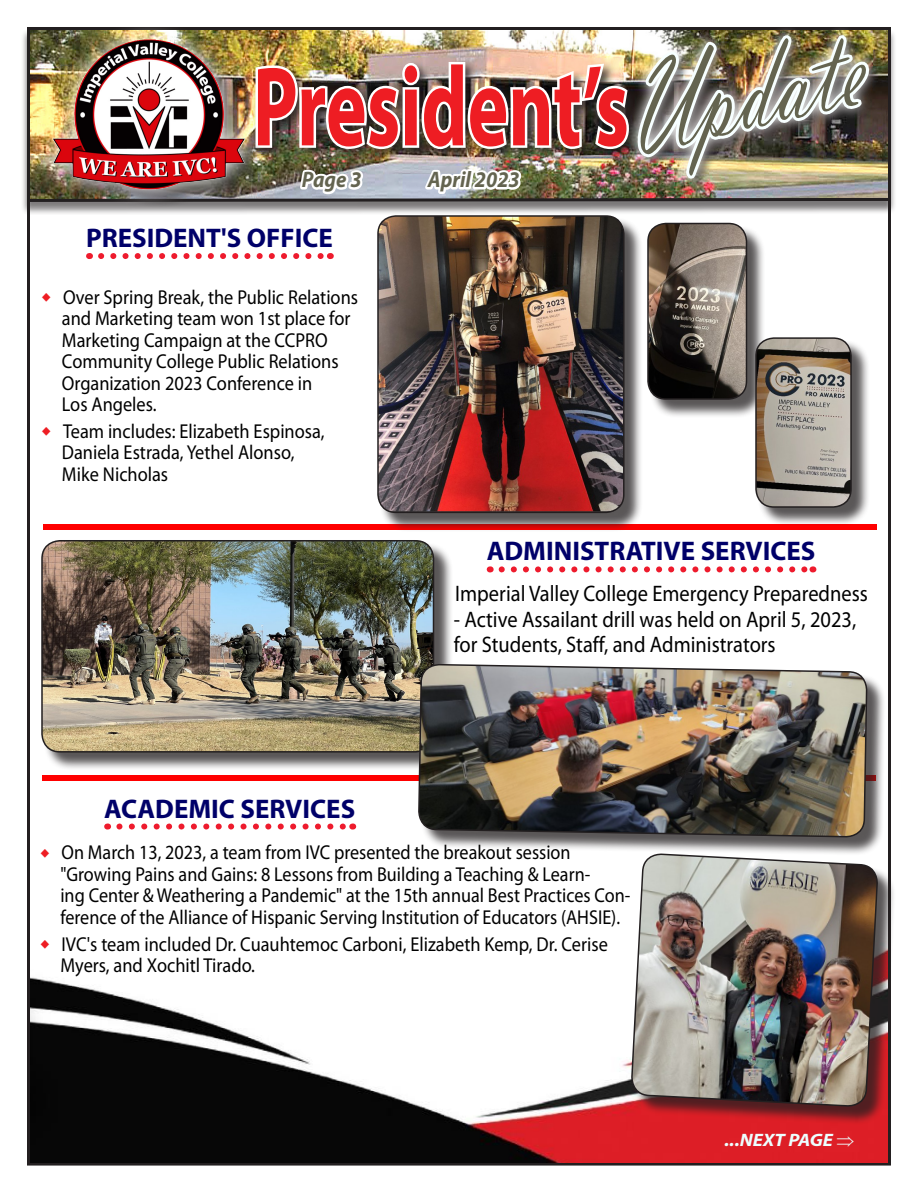
<style>
.page{position:relative;width:918px;height:1188px;background:#fff}
.page>*{position:absolute;margin:0;border:0;box-sizing:border-box;transform-origin:0 0}
.t1{font:136.65px "Vladimir Script";color:#646450;scale:.75 1}
.t2{font:700 114px "Myriad Pro";color:#ee1d23;scale:.68 1}
.t3{font:700 27px "Myriad Pro";color:#000069}
.t4{font:22.5px/25.5px "Myriad Pro";color:#000;scale:.91 1}
.t5{font:italic 700 22.5px "Myriad Pro";color:#646450;scale:.92 1}
.t6{font:20.1px/21.5px "Myriad Pro";color:#000;scale:.91 1}
.t7{font:20.1px/21.5px "Myriad Pro";color:#000;scale:.9 1}
.t8{font:italic 700 18px "Myriad Pro";color:#edffff;scale:1.09 1}
</style>
<div class="page">
<img style="left:30px;top:977px;width:857px;height:186px">
<svg style="left:101px;top:253px;width:223px;height:6px"></svg>
<svg style="left:119px;top:824px;width:227px;height:6px"></svg>
<div style="left:44px;top:524px;width:833px;height:6px;background:#f00"></div>
<div style="left:42px;top:776px;width:834px;height:5px;background:#f00"></div>
<div style="left:21px;top:28px;width:876px;height:187px;background:#231f20;opacity:.6"></div>
<svg style="left:25px;top:27px;width:867px;height:176px;background:#625d56"></svg>
<svg style="left:603px;top:27px;width:294px;height:174px;background:#736d64"></svg>
<img style="left:258px;top:27px;width:622px;height:171px">
<div style="left:55px;top:42px;width:207px;height:166px;background:#231f20;opacity:.75"></div>
<img style="left:33px;top:27px;width:225px;height:180px">
<img style="left:53px;top:40px;width:91px;height:109px">
<div style="left:380px;top:217px;width:263px;height:315px;background:#231f20;opacity:.75"></div>
<img style="left:378px;top:217px;width:246px;height:295px">
<div style="left:377px;top:215px;width:248px;height:298px;border:2px solid #231f20;border-radius:18px"></div>
<div style="left:650px;top:225px;width:116px;height:193px;background:#231f20;opacity:.75"></div>
<img style="left:648px;top:224px;width:98px;height:175px">
<div style="left:647px;top:223px;width:100px;height:177px;border:2px solid #231f20;border-radius:18px"></div>
<div style="left:758px;top:340px;width:112px;height:186px;background:#231f20;opacity:.75"></div>
<img style="left:756px;top:338px;width:95px;height:169px">
<div style="left:755px;top:337px;width:97px;height:171px;border:2px solid #231f20;border-radius:18px"></div>
<div style="left:44px;top:542px;width:409px;height:229px;background:#231f20;opacity:.75"></div>
<img style="left:42px;top:541px;width:375px;height:211px">
<div style="left:41px;top:540px;width:393px;height:213px;border:2px solid #231f20;border-radius:18px"></div>
<div style="left:421px;top:666px;width:465px;height:190px;background:#231f20;opacity:.75"></div>
<img style="left:417px;top:518px;width:451px;height:465px">
<div style="left:634px;top:856px;width:263px;height:269px;background:#231f20;opacity:.75"></div>
<img style="left:630px;top:826px;width:249px;height:308px">
<svg style="left:430px;top:588px;width:10px;height:11px"></svg>
<h1 class="t1" style="left:603px;top:37px;width:328px;rotate:-13deg">Update</h1>
<h2 class="t2" style="left:253px;top:33px;width:555px">President’s</h2>
<p class="t5" style="left:302px;top:165px;width:66px">Page 3</p>
<p class="t5" style="left:428px;top:165px;width:101px">April 2023</p>
<h3 class="t3" style="left:86px;top:220px;width:248px">PRESIDENT'S OFFICE</h3>
<p class="t6" style="left:62px;top:286px;width:327px">Over Spring Break, the Public Relations and Marketing team won 1st place for<br>Marketing Campaign at the CCPRO<br>Community College Public Relations<br>Organization 2023 Conference in<br>Los Angeles.</p>
<p class="t6" style="left:62px;top:420px;width:290px">Team includes: Elizabeth Espinosa,<br>Daniela Estrada, Yethel Alonso,<br>Mike Nicholas</p>
<h3 class="t3" style="left:104px;top:791px;width:253px">ACADEMIC SERVICES</h3>
<h3 class="t3" style="left:487px;top:534px;width:330px">ADMINISTRATIVE SERVICES</h3>
<p class="t4" style="left:455px;top:581px;width:455px">Imperial Valley College Emergency Preparedness</p>
<p class="t4" style="left:454px;top:606px;width:444px">- Active Assailant drill was held on April 5, 2023, for Students, Staff, and Administrators</p>
<p class="t7" style="left:60px;top:842px;width:635px">On March 13, 2023, a team from IVC presented the breakout session "Growing Pains and Gains: 8 Lessons from Building a Teaching &amp; Learn-<br>ing Center &amp; Weathering a Pandemic" at the 15th annual Best Practices Con&shy;ference of the Alliance of Hispanic Serving Institution of Educators (AHSIE).</p>
<p class="t6" style="left:60px;top:933px;width:603px">IVC's team included Dr. Cuauhtemoc Carboni, Elizabeth Kemp, Dr. Cerise<br>Myers, and Xochitl Tirado.</p>
<p class="t8" style="left:724px;top:1128px;width:121px">...NEXT PAGE ⇒</p>
</div>
